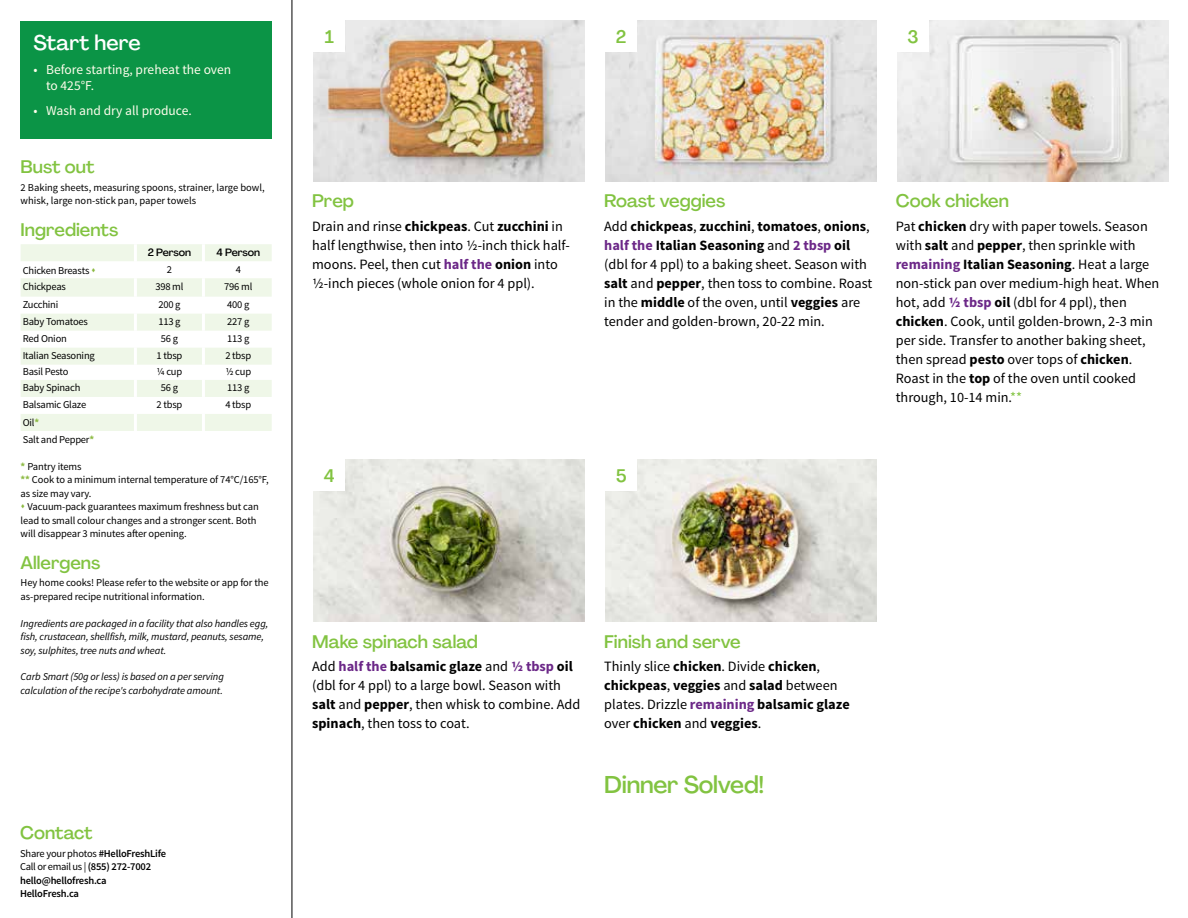
<style>
.page{position:relative;width:1188px;height:918px;background:#fff}
.page>*{position:absolute;margin:0;border:0;box-sizing:border-box;transform-origin:0 0}
.t1{font:500 24px "Agrandir";letter-spacing:-.01em;color:#82c341}
.t2{font:500 21px "Agrandir";color:#fff}
.t3{font:500 18px "Agrandir";color:#82c341}
.t4{font:14.25px/19px "Source Sans Pro";color:#000}
.t5{font:700 14.25px/19px "Source Sans Pro";color:#000}
.t6{font:13.5px/16.2px "Source Sans Pro";color:#fffdec}
.t7{font:10.5px/13.5px "Source Sans Pro";letter-spacing:-.01em;color:#000}
.t8{font:italic 10.5px/13.5px "Source Sans Pro";letter-spacing:-.01em;color:#000}
.t9{font:600 10.5px/13.5px "Source Sans Pro";letter-spacing:-.02em;color:#000}
.t10{font:500 10.5px "Agrandir";letter-spacing:-.01em;color:#000}
.s1{color:#8cba42}
.s2{font-weight:700;color:#8cba42}
.s3{font-weight:400}
.s4{font-weight:700}
.s5{font-weight:700;color:#6c2888}
.s6{color:#82c341}
.s7{color:#6c2888}
</style>
<div class="page">
<hr style="left:292px;top:0;width:1px;height:918px;background:#000">
<svg style="left:21px;top:244px;width:251px;height:187px;fill:#eff7e8"></svg>
<hr style="left:134px;top:244px;width:3px;height:17px;background:#fff">
<hr style="left:202px;top:244px;width:3px;height:17px;background:#fff">
<hr style="left:134px;top:261px;width:3px;height:17px;background:#fff">
<hr style="left:202px;top:261px;width:3px;height:17px;background:#fff">
<hr style="left:134px;top:278px;width:3px;height:19px;background:#fff">
<hr style="left:202px;top:278px;width:3px;height:19px;background:#fff">
<hr style="left:134px;top:297px;width:3px;height:17px;background:#fff">
<hr style="left:202px;top:297px;width:3px;height:17px;background:#fff">
<hr style="left:134px;top:314px;width:3px;height:17px;background:#fff">
<hr style="left:202px;top:314px;width:3px;height:17px;background:#fff">
<hr style="left:134px;top:331px;width:3px;height:17px;background:#fff">
<hr style="left:202px;top:331px;width:3px;height:17px;background:#fff">
<hr style="left:134px;top:348px;width:3px;height:17px;background:#fff">
<hr style="left:202px;top:348px;width:3px;height:17px;background:#fff">
<hr style="left:134px;top:365px;width:3px;height:15px;background:#fff">
<hr style="left:202px;top:365px;width:3px;height:15px;background:#fff">
<hr style="left:134px;top:380px;width:3px;height:17px;background:#fff">
<hr style="left:202px;top:380px;width:3px;height:17px;background:#fff">
<hr style="left:134px;top:397px;width:3px;height:17px;background:#fff">
<hr style="left:202px;top:397px;width:3px;height:17px;background:#fff">
<hr style="left:134px;top:414px;width:3px;height:17px;background:#fff">
<hr style="left:202px;top:414px;width:3px;height:17px;background:#fff">
<div style="left:21px;top:21px;width:251px;height:117px;background:#0b9446"></div>
<img style="left:313px;top:459px;width:272px;height:162px">
<div style="left:313px;top:459px;width:32px;height:32px;background:#fff"></div>
<img style="left:605px;top:459px;width:272px;height:162px">
<div style="left:605px;top:459px;width:32px;height:32px;background:#fff"></div>
<img style="left:313px;top:20px;width:272px;height:161px">
<div style="left:313px;top:20px;width:32px;height:32px;background:#fff"></div>
<img style="left:605px;top:20px;width:272px;height:161px">
<div style="left:605px;top:20px;width:32px;height:32px;background:#fff"></div>
<img style="left:897px;top:20px;width:272px;height:161px">
<div style="left:897px;top:20px;width:32px;height:32px;background:#fff"></div>
<h2 class="t2" style="left:33px;top:29px;width:109px">Start here</h2>
<p class="t6" style="left:46px;top:62px;width:187px;text-indent:-13px">• Before starting, preheat the oven to 425°F.</p>
<p class="t6" style="left:33px;top:103px;width:160px">• Wash and dry all produce.</p>
<p class="t3" style="left:21px;top:156px;width:75px">Bust out</p>
<p class="t7" style="left:21px;top:181px;width:246px">2 Baking sheets, measuring spoons, strainer, large bowl, whisk, large non-stick pan, paper towels</p>
<p class="t3" style="left:21px;top:218px;width:99px">Ingredients</p>
<p class="t10" style="left:148px;top:246px;width:45px">2 Person</p>
<p class="t10" style="left:217px;top:246px;width:45px">4 Person</p>
<p class="t7" style="left:23px;top:264px;width:75px">Chicken Breasts <span class="s1">▲</span></p>
<p class="t7" style="left:167px;top:263px;width:7px">2</p>
<p class="t7" style="left:236px;top:263px;width:7px">4</p>
<p class="t7" style="left:23px;top:280px;width:45px">Chickpeas</p>
<p class="t7" style="left:155px;top:280px;width:30px">398 ml</p>
<p class="t7" style="left:224px;top:280px;width:30px">796 ml</p>
<p class="t7" style="left:23px;top:298px;width:37px">Zucchini</p>
<p class="t7" style="left:158px;top:298px;width:24px">200 g</p>
<p class="t7" style="left:227px;top:298px;width:24px">400 g</p>
<p class="t7" style="left:23px;top:315px;width:67px">Baby Tomatoes</p>
<p class="t7" style="left:158px;top:315px;width:24px">113 g</p>
<p class="t7" style="left:227px;top:315px;width:24px">227 g</p>
<p class="t7" style="left:23px;top:332px;width:46px">Red Onion</p>
<p class="t7" style="left:161px;top:332px;width:19px">56 g</p>
<p class="t7" style="left:227px;top:332px;width:24px">113 g</p>
<p class="t7" style="left:23px;top:349px;width:74px">Italian Seasoning</p>
<p class="t7" style="left:157px;top:349px;width:27px">1 tbsp</p>
<p class="t7" style="left:225px;top:349px;width:27px">2 tbsp</p>
<p class="t7" style="left:23px;top:365px;width:47px">Basil Pesto</p>
<p class="t7" style="left:157px;top:365px;width:27px">1/4 cup</p>
<p class="t7" style="left:225px;top:365px;width:27px">1/2 cup</p>
<p class="t7" style="left:23px;top:381px;width:59px">Baby Spinach</p>
<p class="t7" style="left:161px;top:381px;width:19px">56 g</p>
<p class="t7" style="left:227px;top:381px;width:24px">113 g</p>
<p class="t7" style="left:23px;top:398px;width:65px">Balsamic Glaze</p>
<p class="t7" style="left:157px;top:398px;width:27px">2 tbsp</p>
<p class="t7" style="left:225px;top:398px;width:27px">4 tbsp</p>
<p class="t7" style="left:23px;top:414px;width:73px;line-height:17px">Oil<span class="s2">*<br></span>Salt and Pepper<span class="s2">*</span></p>
<p class="t7" style="left:21px;top:460px;width:250px"><span class="s2">*</span> Pantry items<br><span class="s2">**</span> Cook to a minimum internal temperature of 74°C/165°F, as size may vary.</p>
<p class="t7" style="left:21px;top:500px;width:240px"><span class="s1">▲</span> Vacuum-pack guarantees maximum freshness but can lead to small colour changes and a stronger scent. Both will disappear 3 minutes after opening.</p>
<p class="t3" style="left:21px;top:551px;width:81px">Allergens</p>
<p class="t7" style="left:21px;top:576px;width:250px">Hey home cooks! Please refer to the website or app for the as-prepared recipe nutritional information.</p>
<p class="t8" style="left:21px;top:616px;width:249px">Ingredients are packaged in a facility that also handles egg, fish, crustacean, shellfish, milk, mustard, peanuts, sesame, soy, sulphites, tree nuts and wheat.</p>
<p class="t8" style="left:21px;top:670px;width:205px">Carb Smart (50g or less) is based on a per serving calculation of the recipe's carbohydrate amount.</p>
<p class="t3" style="left:20px;top:822px;width:74px">Contact</p>
<p class="t9" style="left:20px;top:847px;width:147px"><span class="s3">Share your photos</span> #HelloFreshLife<br><span class="s3">Call or email us |</span> (855) 272-7002 hello@hellofresh.ca<br>HelloFresh.ca</p>
<p class="t3" style="left:325px;top:26px;width:11px">1</p>
<p class="t3" style="left:616px;top:25px;width:12px">2</p>
<p class="t3" style="left:908px;top:25px;width:13px">3</p>
<p class="t3" style="left:312px;top:190px;width:43px">Prep</p>
<p class="t4" style="left:312px;top:217px;width:259px">Drain and rinse <span class="s4">chickpeas</span>. Cut <span class="s4">zucchini</span> in half lengthwise, then into 1/2-inch thick half&shy;moons. Peel, then cut <span class="s5">half the</span> <span class="s4">onion</span> into 1/2-inch pieces (whole onion for 4 ppl).</p>
<p class="t3" style="left:604px;top:190px;width:123px">Roast veggies</p>
<p class="t4" style="left:604px;top:217px;width:270px">Add <span class="s4">chickpeas</span>, <span class="s4">zucchini</span>, <span class="s4">tomatoes</span>, <span class="s4">onions</span>, <span class="s5">half the</span> <span class="s4">Italian Seasoning</span> and <span class="s5">2 tbsp</span> <span class="s4">oil </span>(dbl for 4 ppl) to a baking sheet. Season with <span class="s4">salt</span> and <span class="s4">pepper</span>, then toss to combine. Roast in the <span class="s4">middle</span> of the oven, until <span class="s4">veggies</span> are tender and golden-brown, 20-22 min.</p>
<p class="t3" style="left:896px;top:190px;width:115px">Cook chicken</p>
<p class="t4" style="left:896px;top:217px;width:265px">Pat <span class="s4">chicken</span> dry with paper towels. Season with <span class="s4">salt</span> and <span class="s4">pepper</span>, then sprinkle with <span class="s5">remaining</span> <span class="s4">Italian Seasoning</span>. Heat a large non-stick pan over medium-high heat. When hot, add <span class="s5">1/2 tbsp</span> <span class="s4">oil</span> (dbl for 4 ppl), then <span class="s4">chicken</span>. Cook, until golden-brown, 2-3 min per side. Transfer to another baking sheet, then spread <span class="s4">pesto</span> over tops of <span class="s4">chicken</span>.<br>Roast in the <span class="s4">top</span> of the oven until cooked through, 10-14 min.<span class="s6">**</span></p>
<p class="t3" style="left:324px;top:465px;width:12px">4</p>
<p class="t3" style="left:616px;top:465px;width:12px">5</p>
<p class="t3" style="left:312px;top:630px;width:167px">Make spinach salad</p>
<p class="t4" style="left:312px;top:657px;width:270px">Add <span class="s5">half the</span> <span class="s4">balsamic glaze</span> and <span class="s5">1/2 tbsp</span> <span class="s4">oil </span>(dbl for 4 ppl) to a large bowl. Season with <span class="s4">salt</span> and <span class="s4">pepper</span>, then whisk to combine. Add <span class="s4">spinach</span>, then toss to coat.</p>
<p class="t3" style="left:604px;top:630px;width:138px">Finish and serve</p>
<p class="t5" style="left:604px;top:657px;width:247px"><span class="s3">Thinly slice</span> chicken<span class="s3">. Divide</span> chicken<span class="s3">, </span>chickpeas<span class="s3">,</span> veggies <span class="s3">and</span> salad <span class="s3">between plates. Drizzle</span> <span class="s7">remaining</span> balsamic glaze <span class="s3">over</span> chicken <span class="s3">and</span> veggies<span class="s3">.</span></p>
<h1 class="t1" style="left:604px;top:770px;width:162px">Dinner Solved!</h1>
</div>
